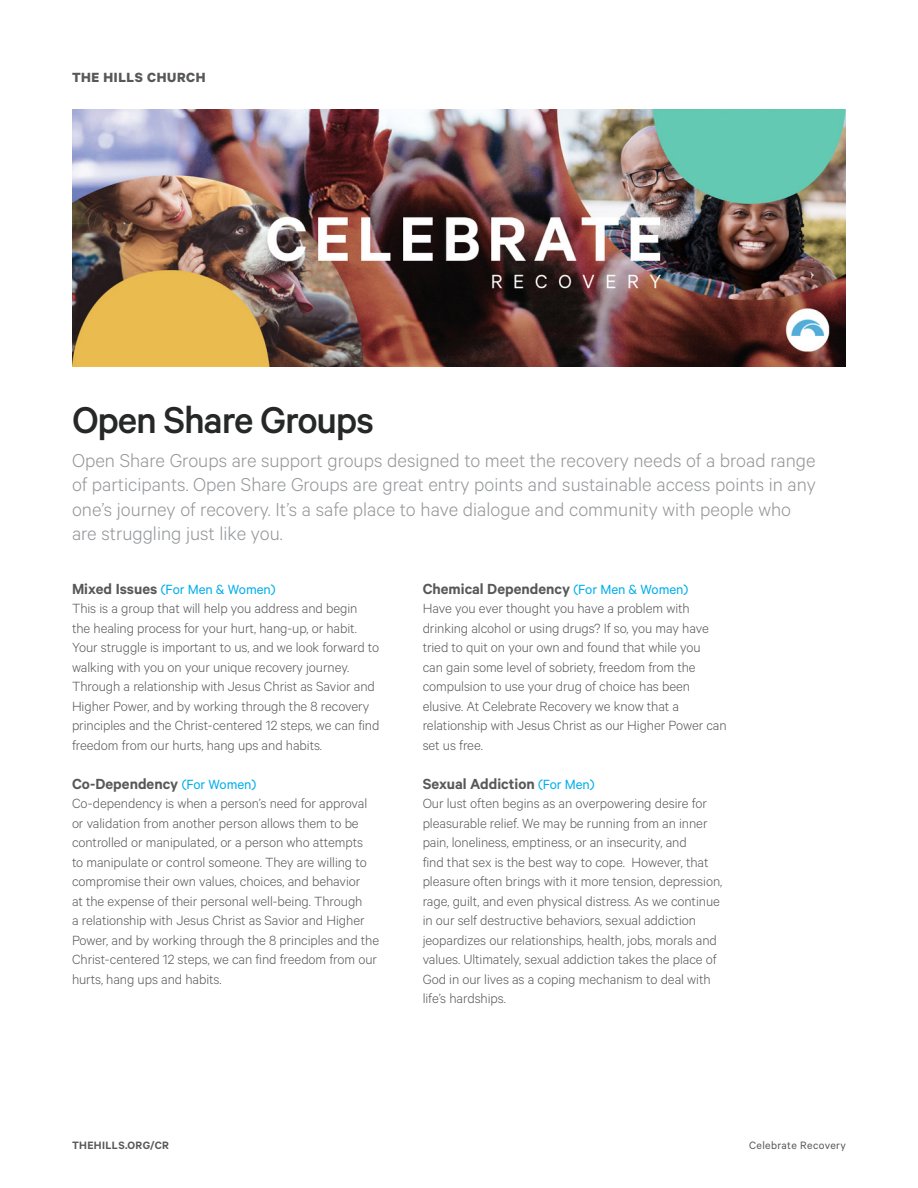
<style>
.page{position:relative;width:918px;height:1188px;background:#fff}
.page>*{position:absolute;margin:0;border:0;box-sizing:border-box;transform-origin:0 0}
.t1{font:500 42px "Calibre";letter-spacing:-.03em;color:#262727}
.t2{font:300 21px/24.3px "Calibre";color:#939598}
.t3{font:600 16.5px "Calibre";color:#57585a}
.t4{font:300 15px/19.5px "Calibre";letter-spacing:-.005em;color:#57585a}
.t5{font:15px "Calibre";letter-spacing:-.005em;color:#00aeec}
.t6{font:700 15px "Calibre";letter-spacing:.04em;color:#57585a}
.t7{font:12px "Calibre";letter-spacing:.03em;color:#57585a}
.t8{font:600 12px "Calibre";letter-spacing:.03em;color:#57585a}
.s1{font-weight:600;font-size:16.5px;color:#57585a}
.s2{font-weight:400;font-size:15px;color:#00aeec}
</style>
<div class="page">
<img style="left:72px;top:110px;width:774px;height:256px">
<p class="t6" style="left:72px;top:68px;width:135px">THE HILLS CHURCH</p>
<p class="t1" style="left:72px;top:395px;width:304px">Open Share Groups</p>
<p class="t2" style="left:72px;top:447px;width:745px">Open Share Groups are support groups designed to meet the recovery needs of a broad range of participants. Open Share Groups are great entry points and sustainable access points in any one’s journey of recovery. It’s a safe place to have dialogue and community with people who are struggling just like you.</p>
<p class="t5" style="left:72px;top:580px;width:205px"><span class="s1">Mixed Issues</span> (For Men &amp; Women)</p>
<p class="t4" style="left:72px;top:598px;width:309px">This is a group that will help you address and begin the healing process for your hurt, hang-up, or habit.<br>Your struggle is important to us, and we look forward to walking with you on your unique recovery journey.</p>
<p class="t4" style="left:72px;top:676px;width:309px">Through a relationship with Jesus Christ as Savior and Higher Power, and by working through the 8 recovery principles and the Christ-centered 12 steps, we can find freedom from our hurts, hang ups and habits.</p>
<p class="t3" style="left:72px;top:774px;width:186px">Co-Dependency <span class="s2">(For Women)</span></p>
<p class="t4" style="left:72px;top:793px;width:309px">Co-dependency is when a person’s need for approval or validation from another person allows them to be controlled or manipulated, or a person who attempts<br>to manipulate or control someone. They are willing to compromise their own values, choices, and behavior<br>at the expense of their personal well-being. Through<br>a relationship with Jesus Christ as Savior and Higher Power, and by working through the 8 principles and the Christ-centered 12 steps, we can find freedom from our hurts, hang ups and habits.</p>
<p class="t3" style="left:423px;top:579px;width:267px">Chemical Dependency <span class="s2">(For Men &amp; Women)</span></p>
<p class="t4" style="left:423px;top:598px;width:306px">Have you ever thought you have a problem with drinking alcohol or using drugs? If so, you may have tried to quit on your own and found that while you<br>can gain some level of sobriety, freedom from the compulsion to use your drug of choice has been elusive. At Celebrate Recovery we know that a relationship with Jesus Christ as our Higher Power can set us free.</p>
<p class="t3" style="left:423px;top:774px;width:174px">Sexual Addiction <span class="s2">(For Men)</span></p>
<p class="t4" style="left:423px;top:793px;width:301px">Our lust often begins as an overpowering desire for pleasurable relief. We may be running from an inner pain, loneliness, emptiness, or an insecurity, and<br>find that sex is the best way to cope. However, that pleasure often brings with it more tension, depression, rage, guilt, and even physical distress. As we continue in our self destructive behaviors, sexual addiction jeopardizes our relationships, health, jobs, morals and values. Ultimately, sexual addiction takes the place of God in our lives as a coping mechanism to deal with life’s hardships.</p>
<p class="t8" style="left:72px;top:1138px;width:99px">THEHILLS.ORG/CR</p>
<p class="t7" style="left:749px;top:1138px;width:98px">Celebrate Recovery</p>
</div>
